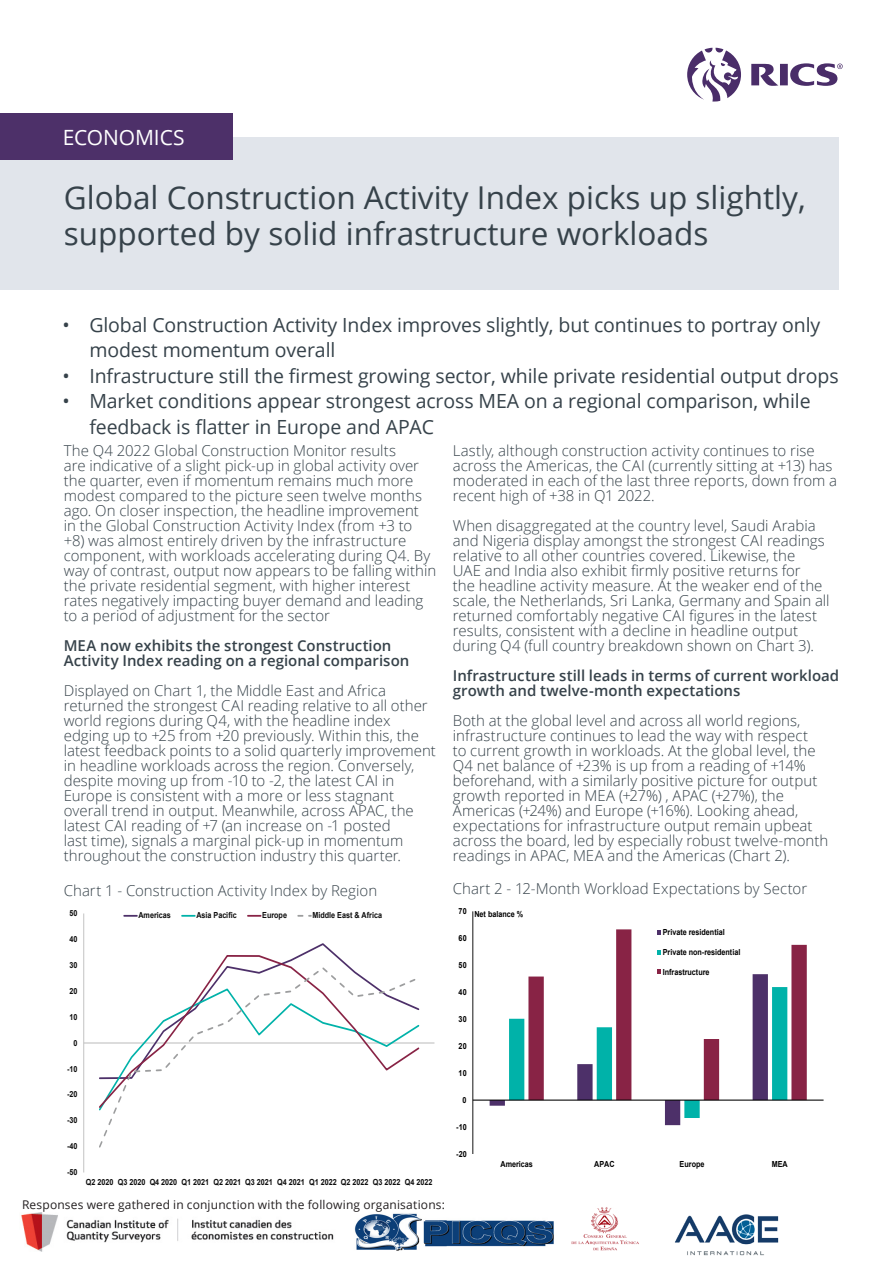
<style>
.page{position:relative;width:893px;height:1263px;background:#fff}
.page>*{position:absolute;margin:0;border:0;box-sizing:border-box;transform-origin:0 0}
.t1{font:31.5px/36px "Open Sans";color:#36424a}
.t2{font:21px "Open Sans";letter-spacing:-.005em;color:#fff}
.t3{font:19.5px/25.5px "Open Sans";letter-spacing:-.005em;color:#36424a}
.Paragraph_Style{font:300 15px/15px "Open Sans";color:#36424a}
.Paragraph_Style-2{font:600 15px/15px "Open Sans";color:#36424a}
.Chart_description_te{font:300 15px "Open Sans";letter-spacing:.005em;color:#36424a}
.Body_Text{font:12px "Open Sans";letter-spacing:.015em;color:#231f20}
.t4{font:700 8.4px "Arial";color:#0d0d0d;scale:.86 1}
.t5{font:700 8.4px "Arial";color:#000;scale:.86 1}
</style>
<div class="page">
<div style="left:0;top:137px;width:839px;height:152px;background:#e1e5eb"></div>
<div style="left:0;top:113px;width:233px;height:46px;background:#4d3069"></div>
<svg style="left:687px;top:48px;width:156px;height:54px"></svg>
<hr style="left:83px;top:913px;width:1px;height:259px;background:#bfbfbf">
<hr style="left:84px;top:1043px;width:350px;height:1px;background:#bfbfbf">
<svg style="left:219px;top:954px;width:202px;height:90px"></svg>
<svg style="left:98px;top:966px;width:322px;height:182px"></svg>
<svg style="left:124px;top:915px;width:13px;height:2px"></svg>
<svg style="left:182px;top:915px;width:13px;height:2px"></svg>
<svg style="left:248px;top:915px;width:13px;height:2px"></svg>
<svg style="left:298px;top:915px;width:13px;height:2px"></svg>
<svg style="left:616px;top:929px;width:191px;height:171px"></svg>
<hr style="left:473px;top:911px;width:1px;height:243px;background:#000">
<hr style="left:473px;top:1100px;width:350px;height:1px;background:#000">
<svg style="left:657px;top:930px;width:4px;height:4px"></svg>
<svg style="left:657px;top:950px;width:4px;height:4px"></svg>
<svg style="left:490px;top:970px;width:297px;height:155px"></svg>
<img style="left:21px;top:1212px;width:313px;height:40px">
<img style="left:354px;top:1213px;width:200px;height:38px">
<img style="left:571px;top:1207px;width:68px;height:43px">
<img style="left:675px;top:1214px;width:104px;height:42px">
<p class="t2" style="left:63px;top:123px;width:123px">ECONOMICS</p>
<p class="t1" style="left:64px;top:179px;width:744px">Global Construction Activity Index picks up slightly, supported by solid infrastructure workloads</p>
<p class="t3" style="left:89px;top:311px;width:732px;text-indent:-27px">• Global Construction Activity Index improves slightly, but continues to portray only modest momentum overall</p>
<p class="t3" style="left:62px;top:362px;width:778px">• Infrastructure still the firmest growing sector, while private residential output drops</p>
<p class="t3" style="left:89px;top:388px;width:723px;text-indent:-27px">• Market conditions appear strongest across MEA on a regional comparison, while feedback is flatter in Europe and APAC</p>
<p class="Paragraph_Style" style="left:453px;top:442px;width:386px">Lastly, although construction activity continues to rise across the Americas, the CAI (currently sitting at +13) has moderated in each of the last three reports, down from a recent high of +38 in Q1 2022.</p>
<p class="Paragraph_Style" style="left:453px;top:517px;width:378px">When disaggregated at the country level, Saudi Arabia and Nigeria display amongst the strongest CAI readings relative to all other countries covered. Likewise, the<br>UAE and India also exhibit firmly positive returns for<br>the headline activity measure. At the weaker end of the scale, the Netherlands, Sri Lanka, Germany and Spain all returned comfortably negative CAI figures in the latest results, consistent with a decline in headline output during Q4 (full country breakdown shown on Chart 3).</p>
<p class="Paragraph_Style-2" style="left:453px;top:668px;width:388px">Infrastructure still leads in terms of current workload growth and twelve-month expectations</p>
<p class="Paragraph_Style" style="left:453px;top:712px;width:377px">Both at the global level and across all world regions, infrastructure continues to lead the way with respect<br>to current growth in workloads. At the global level, the Q4 net balance of +23% is up from a reading of +14% beforehand, with a similarly positive picture for output growth reported in MEA (+27%) , APAC (+27%), the Americas (+24%) and Europe (+16%). Looking ahead, expectations for infrastructure output remain upbeat across the board, led by especially robust twelve-month readings in APAC, MEA and the Americas (Chart 2).</p>
<p class="Paragraph_Style" style="left:64px;top:442px;width:374px">The Q4 2022 Global Construction Monitor results<br>are indicative of a slight pick-up in global activity over the quarter, even if momentum remains much more modest compared to the picture seen twelve months ago. On closer inspection, the headline improvement<br>in the Global Construction Activity Index (from +3 to +8) was almost entirely driven by the infrastructure component, with workloads accelerating during Q4. By way of contrast, output now appears to be falling within the private residential segment, with higher interest rates negatively impacting buyer demand and leading to a period of adjustment for the sector</p>
<p class="Paragraph_Style-2" style="left:64px;top:638px;width:347px">MEA now exhibits the strongest Construction<br>Activity Index reading on a regional comparison</p>
<p class="Paragraph_Style" style="left:64px;top:682px;width:374px">Displayed on Chart 1, the Middle East and Africa returned the strongest CAI reading relative to all other world regions during Q4, with the headline index edging up to +25 from +20 previously. Within this, the latest feedback points to a solid quarterly improvement in headline workloads across the region. Conversely, despite moving up from -10 to -2, the latest CAI in Europe is consistent with a more or less stagnant overall trend in output. Meanwhile, across APAC, the latest CAI reading of +7 (an increase on -1 posted<br>last time), signals a marginal pick-up in momentum throughout the construction industry this quarter.</p>
<p class="Chart_description_te" style="left:64px;top:880px;width:315px">Chart 1 - Construction Activity Index by Region</p>
<p class="t4" style="left:70px;top:907px;width:11px">50</p>
<p class="t4" style="left:70px;top:933px;width:11px">40</p>
<p class="t4" style="left:70px;top:959px;width:11px">30</p>
<p class="t4" style="left:70px;top:985px;width:11px">20</p>
<p class="t4" style="left:70px;top:1011px;width:11px">10</p>
<p class="t4" style="left:74px;top:1037px;width:6px">0</p>
<p class="t4" style="left:67px;top:1063px;width:14px">-10</p>
<p class="t4" style="left:67px;top:1088px;width:14px">-20</p>
<p class="t4" style="left:67px;top:1114px;width:14px">-30</p>
<p class="t4" style="left:67px;top:1140px;width:14px">-40</p>
<p class="t4" style="left:67px;top:1166px;width:14px">-50</p>
<p class="t4" style="left:138px;top:910px;width:39px">Americas</p>
<p class="t4" style="left:196px;top:910px;width:48px">Asia Pacific</p>
<p class="t4" style="left:262px;top:910px;width:30px">Europe</p>
<p class="t4" style="left:312px;top:910px;width:82px">Middle East &amp; Africa</p>
<p class="t4" style="left:86px;top:1176px;width:404px">Q2 2020 Q3 2020 Q4 2020 Q1 2021 Q2 2021 Q3 2021 Q4 2021 Q1 2022 Q2 2022 Q3 2022 Q4 2022</p>
<p class="Body_Text" style="left:22px;top:1196px;width:424px">Responses were gathered in conjunction with the following organisations:</p>
<p class="Chart_description_te" style="left:453px;top:878px;width:356px">Chart 2 - 12-Month Workload Expectations by Sector</p>
<p class="t5" style="left:459px;top:905px;width:11px">70</p>
<p class="t5" style="left:459px;top:932px;width:11px">60</p>
<p class="t5" style="left:459px;top:959px;width:11px">50</p>
<p class="t5" style="left:459px;top:986px;width:11px">40</p>
<p class="t5" style="left:459px;top:1013px;width:11px">30</p>
<p class="t5" style="left:459px;top:1040px;width:11px">20</p>
<p class="t5" style="left:459px;top:1067px;width:11px">10</p>
<p class="t5" style="left:463px;top:1094px;width:6px">0</p>
<p class="t5" style="left:456px;top:1121px;width:14px">-10</p>
<p class="t5" style="left:456px;top:1148px;width:14px">-20</p>
<p class="t5" style="left:474px;top:908px;width:58px">Net balance %</p>
<p class="t5" style="left:663px;top:926px;width:74px">Private residential</p>
<p class="t5" style="left:663px;top:946px;width:92px">Private non-residential</p>
<p class="t5" style="left:663px;top:966px;width:56px">Infrastructure</p>
<p class="t5" style="left:500px;top:1158px;width:39px">Americas</p>
<p class="t5" style="left:594px;top:1158px;width:25px">APAC</p>
<p class="t5" style="left:680px;top:1158px;width:30px">Europe</p>
<p class="t5" style="left:772px;top:1158px;width:20px">MEA</p>
</div>
